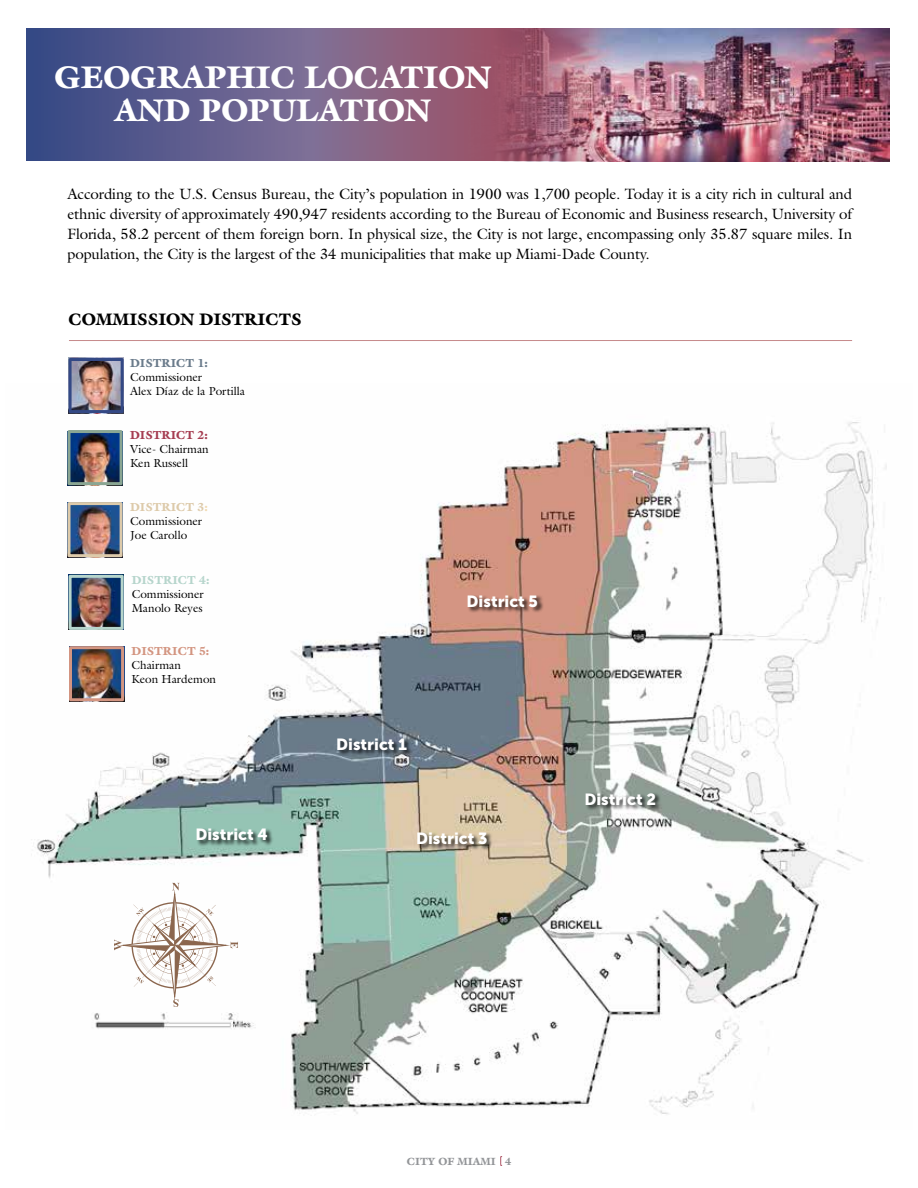
<style>
.page{position:relative;width:918px;height:1188px;background:#fff}
.page>*{position:absolute;margin:0;border:0;box-sizing:border-box;transform-origin:0 0}
.t1{font:900 31.5px/33px "Galliard";color:#fff;text-align:center}
.t2{font:900 16.65px "Galliard";color:#000}
.t3{font:16.05px "Museo Sans 900";color:#fff}
.t4{font:15px/20px "Galliard";letter-spacing:-.01em;color:#000;text-align:justify}
.t5{font:11.7px/14.1px "Galliard";color:#000}
.t6{font:900 11.7px "Galliard";color:#6a7b8b}
.t7{font:900 11.7px "Galliard";color:#a53c50}
.t8{font:900 11.7px "Galliard";color:#b6d5cc}
.t9{font:900 11.7px "Galliard";color:#d39581}
.t10{font:900 10.5px "Galliard";color:#939598}
.s1{font-weight:900;color:#ddcaaa}
.s2{font-weight:900;color:#f1dab1}
</style>
<div class="page">
<svg style="left:27px;top:28px;width:442px;height:133px;background:#6b5d88"></svg>
<img style="left:469px;top:28px;width:421px;height:133px">
<img style="left:31px;top:383px;width:856px;height:731px">
<div style="left:337px;top:737px;width:77px;height:19px;background:#000;opacity:.75"></div>
<div style="left:586px;top:792px;width:76px;height:19px;background:#000;opacity:.75"></div>
<div style="left:417px;top:832px;width:77px;height:19px;background:#000;opacity:.75"></div>
<div style="left:197px;top:828px;width:77px;height:19px;background:#000;opacity:.75"></div>
<div style="left:468px;top:594px;width:76px;height:19px;background:#000;opacity:.75"></div>
<svg style="left:114px;top:883px;width:124px;height:124px"></svg>
<hr style="left:69px;top:340px;width:783px;height:1px;background:#c78c8d">
<img style="left:73px;top:362px;width:47px;height:47px">
<div style="left:69px;top:358px;width:55px;height:55px;border:3px solid #344985"></div>
<img style="left:72px;top:434px;width:47px;height:47px">
<div style="left:68px;top:430px;width:55px;height:55px;border:3px solid #8aa693"></div>
<img style="left:72px;top:506px;width:47px;height:47px">
<div style="left:68px;top:502px;width:55px;height:55px;border:3px solid #ddcaaa"></div>
<img style="left:73px;top:579px;width:47px;height:47px">
<div style="left:69px;top:575px;width:55px;height:55px;border:3px solid #b6d5cc"></div>
<img style="left:73px;top:650px;width:47px;height:47px">
<div style="left:69px;top:646px;width:55px;height:55px;border:3px solid #d39581"></div>
<h1 class="t1" style="left:55px;top:61px;width:439px">GEOGRAPHIC LOCATION<br>AND POPULATION</h1>
<p class="t4" style="left:68px;top:183px;width:786px">According to the U.S. Census Bureau, the City’s population in 1900 was 1,700 people. Today it is a city rich in cultural and ethnic diversity of approximately 490,947 residents according to the Bureau of Economic and Business research, University of Florida, 58.2 percent of them foreign born. In physical size, the City is not large, encompassing only 35.87 square miles. In population, the City is the largest of the 34 municipalities that make up Miami-Dade County.</p>
<p class="t2" style="left:69px;top:309px;width:235px">COMMISSION DISTRICTS</p>
<p class="t6" style="left:130px;top:356px;width:79px">DISTRICT 1:</p>
<p class="t5" style="left:130px;top:370px;width:116px">Commissioner<br>Alex Díaz de la Portilla</p>
<p class="t7" style="left:130px;top:428px;width:79px">DISTRICT 2:</p>
<p class="t5" style="left:130px;top:442px;width:80px">Vice- Chairman<br>Ken Russell</p>
<p class="t5" style="left:130px;top:500px;width:79px"><span class="s1">DISTRICT 3</span><span class="s2">:<br></span>Commissioner<br>Joe Carollo</p>
<p class="t8" style="left:132px;top:573px;width:79px">DISTRICT 4:</p>
<p class="t5" style="left:132px;top:587px;width:73px">Commissioner<br>Manolo Reyes</p>
<p class="t9" style="left:132px;top:644px;width:79px">DISTRICT 5:</p>
<p class="t5" style="left:132px;top:658px;width:86px">Chairman<br>Keon Hardemon</p>
<p class="t3" style="left:336px;top:735px;width:72px">District 1</p>
<p class="t3" style="left:467px;top:592px;width:73px">District 5</p>
<p class="t3" style="left:195px;top:826px;width:74px">District 4</p>
<p class="t3" style="left:416px;top:830px;width:73px">District 3</p>
<p class="t3" style="left:584px;top:790px;width:73px">District 2</p>
<p class="t10" style="left:407px;top:1155px;width:106px">CITY OF MIAMI 4</p>
</div>
